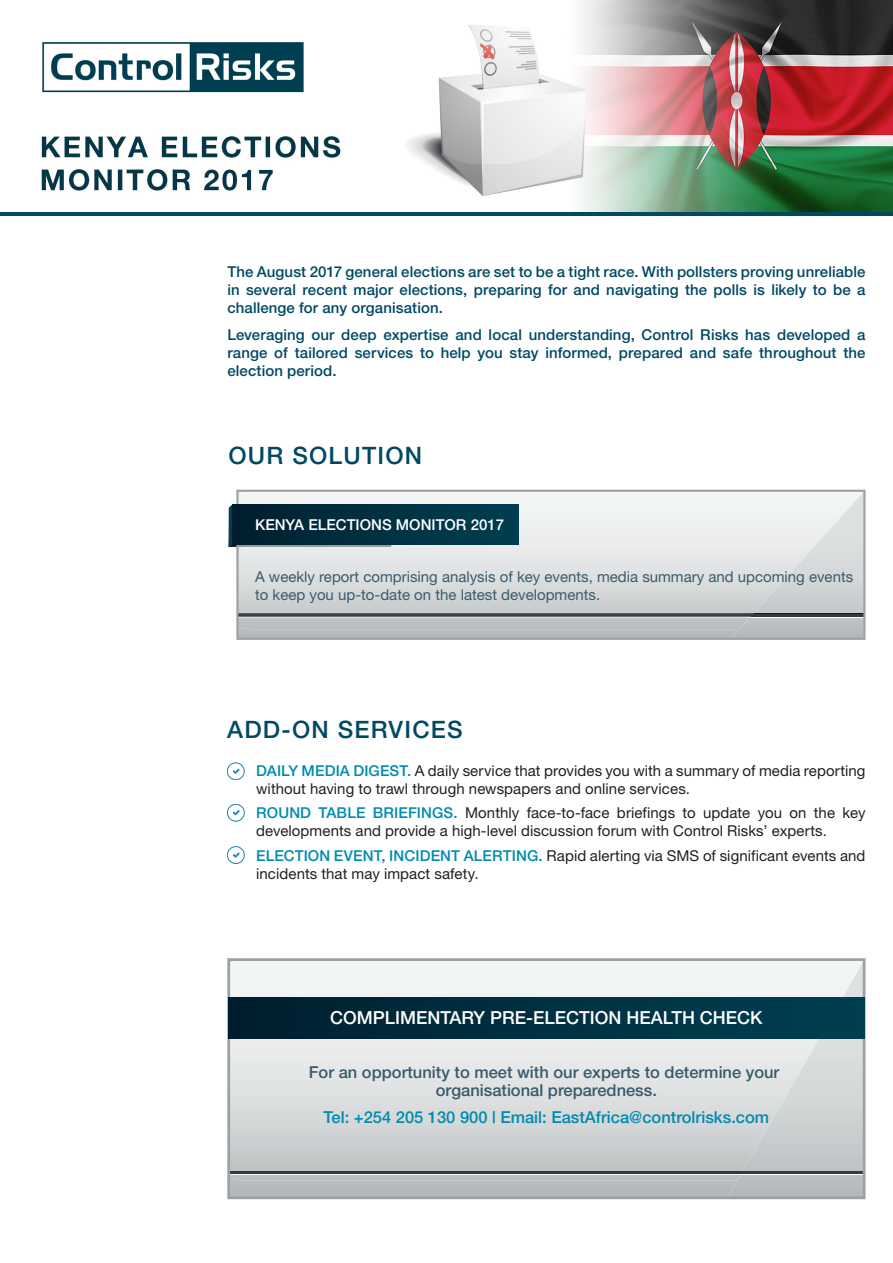
<style>
.page{position:relative;width:893px;height:1263px;background:#fff}
.page>*{position:absolute;margin:0;border:0;box-sizing:border-box;transform-origin:0 0}
.SECTION_HEADER{font:500 24px "Helvetica Neue";letter-spacing:.05em;color:#004964}
.t1{font:500 18px "Helvetica Neue";color:#fff}
.t2{font:500 16.5px/18px "Helvetica Neue";color:#395b6d;text-align:center}
.t3{font:500 16.5px "Helvetica Neue";color:#008bb0}
.BODY{font:15px/18px "Helvetica Neue";letter-spacing:.005em;color:#231f20}
.BODY-2{font:500 15px/18px "Helvetica Neue";letter-spacing:.005em;color:#004964;text-align:justify}
.t4{font:15px/18px "Helvetica Neue";color:#395b6d}
.t5{font:500 15px "Helvetica Neue";color:#fff}
.s1{font-weight:500;color:#008bb0}
</style>
<div class="page">
<img style="left:41px;top:0;width:852px;height:212px">
<hr style="left:0;top:212px;width:893px;height:4px;background:#004964">
<svg style="left:229px;top:505px;width:7px;height:42px"></svg>
<svg style="left:236px;top:490px;width:629px;height:150px"></svg>
<div style="left:232px;top:504px;width:287px;height:41px;background:linear-gradient(to right,#001f2e,#004052)"></div>
<svg style="left:227px;top:958px;width:638px;height:241px"></svg>
<div style="left:229px;top:998px;width:635px;height:40px;background:linear-gradient(to right,#001f2f,#004052)"></div>
<div style="left:227px;top:763px;width:17px;height:17px;border:1px solid #1884ac;border-radius:50%"></div>
<svg style="left:233px;top:768px;width:7px;height:6px"></svg>
<div style="left:227px;top:804px;width:17px;height:17px;border:1px solid #1884ac;border-radius:50%"></div>
<svg style="left:233px;top:810px;width:7px;height:5px"></svg>
<div style="left:227px;top:846px;width:17px;height:17px;border:1px solid #1884ac;border-radius:50%"></div>
<svg style="left:233px;top:852px;width:7px;height:6px"></svg>
<p class="BODY-2" style="left:227px;top:263px;width:640px">The August 2017 general elections are set to be a tight race. With pollsters proving unreliable in several recent major elections, preparing for and navigating the polls is likely to be a challenge for any organisation.</p>
<p class="BODY-2" style="left:227px;top:325px;width:640px">Leveraging our deep expertise and local understanding, Control Risks has developed a range of tailored services to help you stay informed, prepared and safe throughout the election period.</p>
<p class="SECTION_HEADER" style="left:228px;top:441px;width:195px">OUR SOLUTION</p>
<p class="t5" style="left:255px;top:516px;width:250px">KENYA ELECTIONS MONITOR 2017</p>
<p class="t4" style="left:255px;top:568px;width:600px">A weekly report comprising analysis of key events, media summary and upcoming events to keep you up-to-date on the latest developments.</p>
<p class="SECTION_HEADER" style="left:227px;top:715px;width:237px">ADD-ON SERVICES</p>
<p class="BODY" style="left:256px;top:761px;width:611px"><span class="s1">DAILY MEDIA DIGEST.</span> A daily service that provides you with a summary of media reporting without having to trawl through newspapers and online services.</p>
<p class="BODY" style="left:256px;top:803px;width:611px"><span class="s1">ROUND TABLE BRIEFINGS.</span> Monthly face-to-face briefings to update you on the key developments and provide a high-level discussion forum with Control Risks’ experts.</p>
<p class="BODY" style="left:256px;top:846px;width:611px"><span class="s1">ELECTION EVENT, INCIDENT ALERTING.</span> Rapid alerting via SMS of significant events and incidents that may impact safety.</p>
<p class="t1" style="left:330px;top:1007px;width:434px">COMPLIMENTARY PRE-ELECTION HEALTH CHECK</p>
<p class="t2" style="left:309px;top:1063px;width:472px">For an opportunity to meet with our experts to determine your organisational preparedness.</p>
<p class="t3" style="left:324px;top:1107px;width:447px">Tel: +254 205 130 900 | Email: EastAfrica@controlrisks.com</p>
</div>
